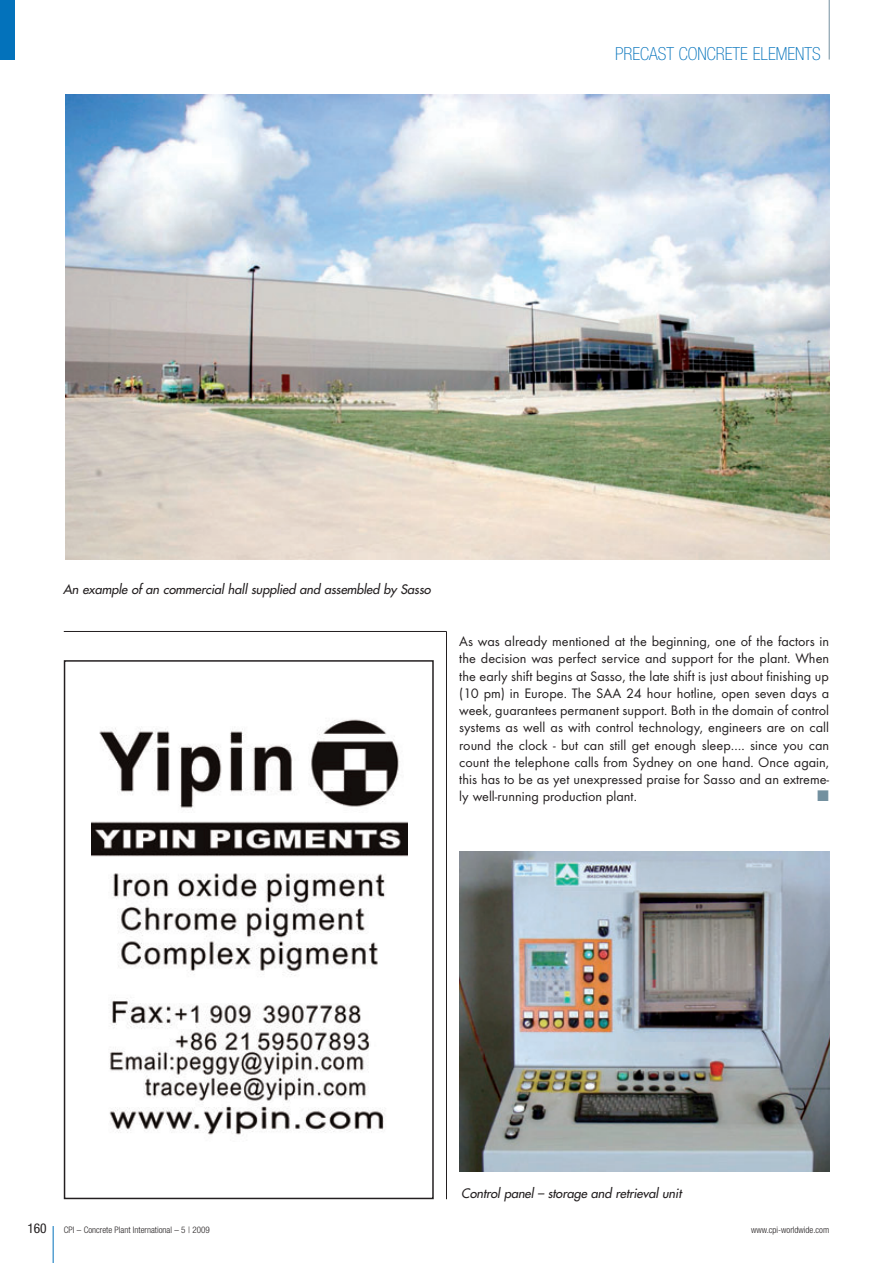
<style>
.page{position:relative;width:893px;height:1263px;background:#fff}
.page>*{position:absolute;margin:0;border:0;box-sizing:border-box;transform-origin:0 0}
.t1{font:100 condensed 18px "Helvetica Neue";color:#0372bb}
.t2{font:14.25px/17.2px "Futura T";color:#231f20;text-align:justify}
.t3{font:14.25px "European Pi Three";color:#73909f}
.t4{font:condensed 13.5px "Helvetica Neue";color:#231f20}
.t5{font:italic 12.75px "Futura";color:#231f20}
.t6{font:300 condensed 9px "Helvetica Neue";color:#231f20}
</style>
<div class="page">
<hr style="left:53px;top:1226px;width:1px;height:37px;background:#0372bb">
<hr style="left:829px;top:0;width:1px;height:60px;background:#73909f">
<div style="left:0;top:0;width:15px;height:60px;background:#0372bb"></div>
<img style="left:459px;top:852px;width:370px;height:320px">
<img style="left:65px;top:95px;width:764px;height:464px">
<hr style="left:64px;top:631px;width:382px;height:1px;background:#231f20">
<hr style="left:446px;top:631px;width:1px;height:568px;background:#231f20">
<img style="left:91px;top:719px;width:316px;height:416px">
<div style="left:64px;top:660px;width:370px;height:539px;border:2px solid #231f20"></div>
<p class="t1" style="left:615px;top:47px;width:207px">PRECAST CONCRETE ELEMENTS</p>
<p class="t5" style="left:63px;top:583px;width:372px">An example of an commercial hall supplied and assembled by Sasso</p>
<p class="t2" style="left:459px;top:634px;width:371px">As was already mentioned at the beginning, one of the factors in the decision was perfect service and support for the plant. When the early shift begins at Sasso, the late shift is just about finishing up (10 pm) in Europe. The SAA 24 hour hotline, open seven days a week, guarantees permanent support. Both in the domain of control systems as well as with control technology, engineers are on call round the clock - but can still get enough sleep…. since you can count the telephone calls from Sydney on one hand. Once again, this has to be as yet unexpressed praise for Sasso and an extreme&shy;ly well-running production plant.</p>
<p class="t3" style="left:817px;top:788px;width:13px">-</p>
<p class="t5" style="left:461px;top:1187px;width:224px">Control panel – storage and retrieval unit</p>
<p class="t4" style="left:27px;top:1223px;width:21px">160</p>
<p class="t6" style="left:64px;top:1226px;width:147px">CPI – Concrete Plant International – 5 | 2009</p>
<p class="t6" style="left:751px;top:1226px;width:80px">www.cpi-worldwide.com</p>
</div>
